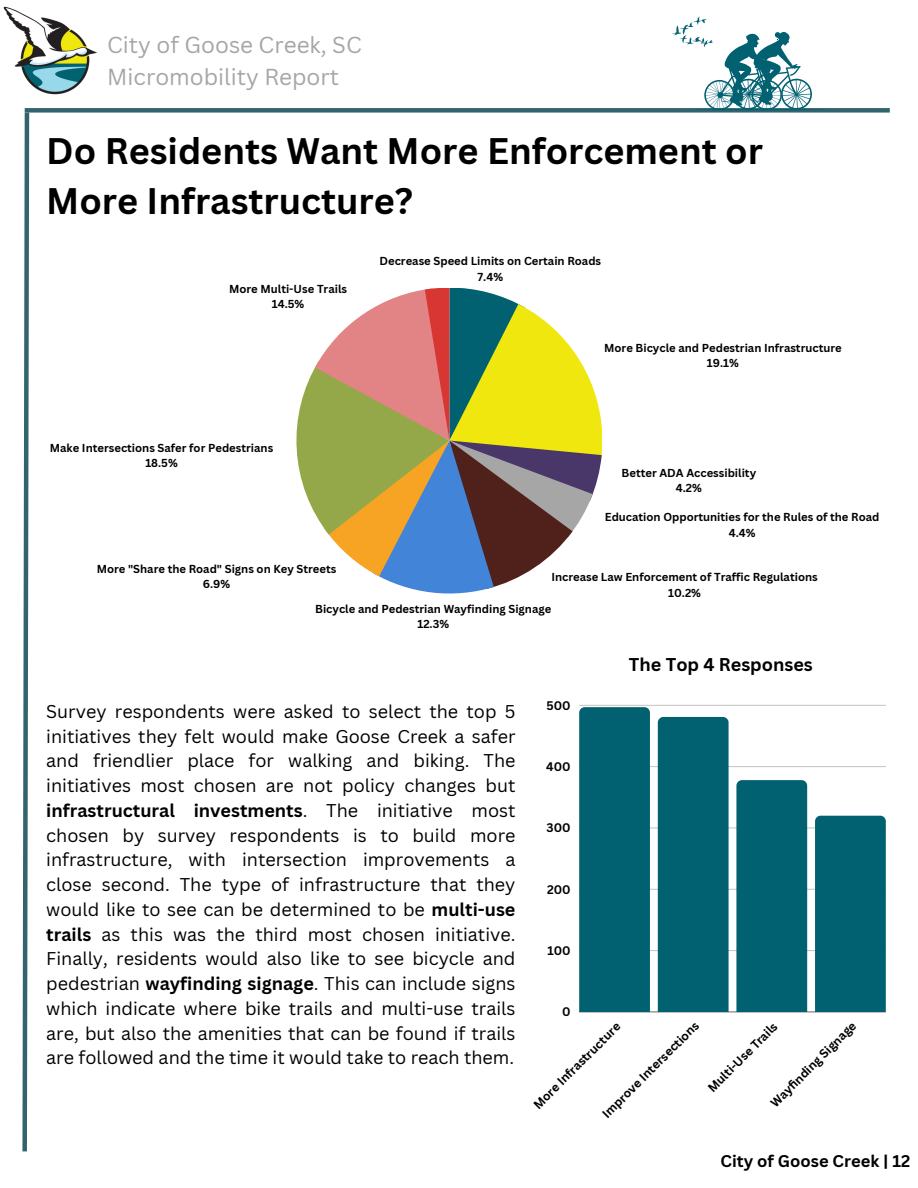
<style>
.page{position:relative;width:918px;height:1188px;background:#fff}
.page>*{position:absolute;margin:0;border:0;box-sizing:border-box;transform-origin:0 0}
.t1{font:700 36px/49.5px "Canva Sans";color:#000}
.t2{font:22.5px "Canva Sans";color:#a6a6a6}
.t3{font:18px/24.8px "Canva Sans";color:#000;text-align:justify}
.t4{font:700 18px "Canva Sans";color:#000}
.t5{font:700 16.5px "Canva Sans";color:#000}
.t6{font:700 12.15px "Canva Sans";color:#000}
.t7{font:700 11.25px "Canva Sans";color:#000}
.s1{font-weight:700}
</style>
<div class="page">
<div style="left:25px;top:108px;width:865px;height:5px;background:#31646f"></div>
<svg style="left:22px;top:108px;width:9px;height:1044px"></svg>
<svg style="left:672px;top:16px;width:154px;height:94px"></svg>
<img style="left:3px;top:6px;width:94px;height:89px">
<svg style="left:296px;top:288px;width:306px;height:306px"></svg>
<hr style="left:579px;top:950px;width:307px;height:1px;background:#000">
<hr style="left:579px;top:889px;width:307px;height:1px;background:#000">
<hr style="left:579px;top:828px;width:307px;height:1px;background:#000">
<hr style="left:579px;top:766px;width:307px;height:1px;background:#000">
<hr style="left:579px;top:705px;width:307px;height:1px;background:#000">
<hr style="left:579px;top:1012px;width:307px;height:1px;background:#000">
<div style="left:579px;top:707px;width:71px;height:305px;background:#016171"></div>
<div style="left:658px;top:717px;width:71px;height:295px;background:#016171"></div>
<div style="left:736px;top:780px;width:71px;height:232px;background:#016171"></div>
<div style="left:815px;top:816px;width:71px;height:196px;background:#016171"></div>
<p class="t2" style="left:107px;top:29px;width:256px">City of Goose Creek, SC</p>
<p class="t2" style="left:107px;top:61px;width:233px">Micromobility Report</p>
<p class="t1" style="left:46px;top:125px;width:718px">Do Residents Want More Enforcement or<br>More Infrastructure?</p>
<p class="t7" style="left:229px;top:281px;width:120px">More Multi-Use Trails</p>
<p class="t7" style="left:272px;top:296px;width:34px">14.5%</p>
<p class="t7" style="left:50px;top:439px;width:225px">Make Intersections Safer for Pedestrians</p>
<p class="t7" style="left:145px;top:455px;width:34px">18.5%</p>
<p class="t7" style="left:97px;top:561px;width:241px">More "Share the Road" Signs on Key Streets</p>
<p class="t7" style="left:203px;top:576px;width:29px">6.9%</p>
<p class="t7" style="left:380px;top:253px;width:223px">Decrease Speed Limits on Certain Roads</p>
<p class="t7" style="left:478px;top:269px;width:27px">7.4%</p>
<p class="t7" style="left:604px;top:340px;width:239px">More Bicycle and Pedestrian Infrastructure</p>
<p class="t7" style="left:707px;top:355px;width:33px">19.1%</p>
<p class="t7" style="left:622px;top:465px;width:136px">Better ADA Accessibility</p>
<p class="t7" style="left:676px;top:480px;width:28px">4.2%</p>
<p class="t7" style="left:605px;top:509px;width:276px">Education Opportunities for the Rules of the Road</p>
<p class="t7" style="left:729px;top:525px;width:28px">4.4%</p>
<p class="t7" style="left:551px;top:569px;width:268px">Increase Law Enforcement of Traffic Regulations</p>
<p class="t7" style="left:668px;top:585px;width:34px">10.2%</p>
<p class="t7" style="left:315px;top:601px;width:238px">Bicycle and Pedestrian Wayfinding Signage</p>
<p class="t7" style="left:417px;top:616px;width:33px">12.3%</p>
<p class="t4" style="left:629px;top:652px;width:185px">The Top 4 Responses</p>
<p class="t3" style="left:46px;top:699px;width:471px">Survey respondents were asked to select the top 5 initiatives they felt would make Goose Creek a safer and friendlier place for walking and biking. The initiatives most chosen are not policy changes but <span class="s1">infrastructural investments</span>. The initiative most chosen by survey respondents is to build more infrastructure, with intersection improvements a close second. The type of infrastructure that they would like to see can be determined to be <span class="s1">multi-use trails</span> as this was the third most chosen initiative.<br>Finally, residents would also like to see bicycle and pedestrian <span class="s1">wayfinding signage</span>. This can include signs which indicate where bike trails and multi-use trails are, but also the amenities that can be found if trails are followed and the time it would take to reach them.</p>
<p class="t6" style="left:547px;top:697px;width:26px">500</p>
<p class="t6" style="left:546px;top:758px;width:26px">400</p>
<p class="t6" style="left:547px;top:819px;width:26px">300</p>
<p class="t6" style="left:547px;top:881px;width:25px">200</p>
<p class="t6" style="left:548px;top:942px;width:25px">100</p>
<p class="t6" style="left:562px;top:1003px;width:10px">0</p>
<p class="t6" style="left:598px;top:1110px;width:132px;rotate:-45deg">Improve Intersections</p>
<p class="t6" style="left:704px;top:1084px;width:94px;rotate:-45deg">Multi-Use Trails</p>
<p class="t6" style="left:767px;top:1099px;width:116px;rotate:-45deg">Wayfi nding Signage</p>
<p class="t6" style="left:530px;top:1101px;width:118px;rotate:-45deg">More Infrastructure</p>
<p class="t5" style="left:721px;top:1149px;width:191px">City of Goose Creek | 12</p>
</div>
